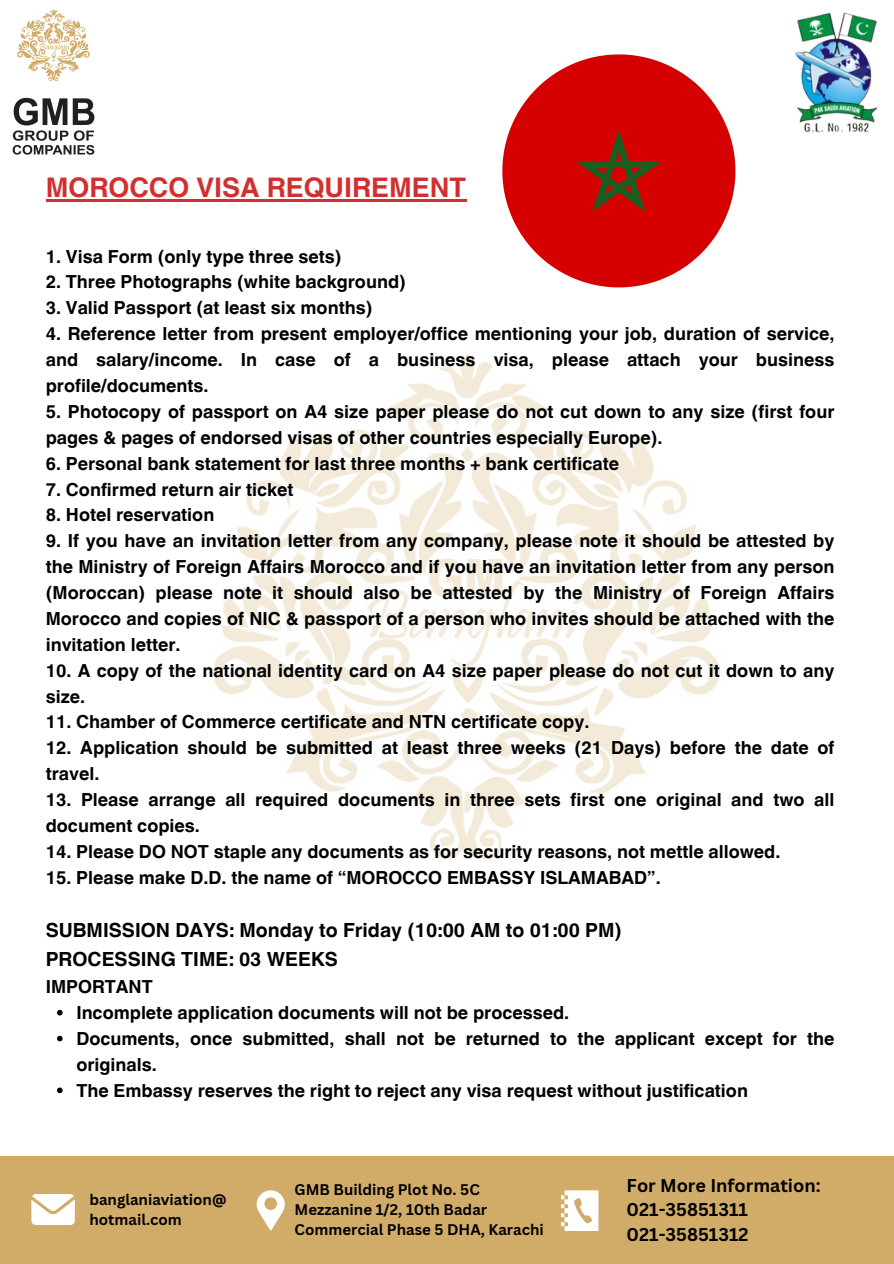
<style>
.page{position:relative;width:894px;height:1264px;background:#fff}
.page>*{position:absolute;margin:0;border:0;box-sizing:border-box;transform-origin:0 0}
.t1{font:700 27px "Helvetica World";color:#d32f2f}
.t2{font:700 19.5px "Helvetica World";color:#000}
.t3{font:700 18px/25.8px "Helvetica World";color:#000}
.t4{font:700 18px "Canva Sans";color:#000}
.t5{font:700 15px/20.2px "Canva Sans";color:#000}
</style>
<div class="page">
<img style="left:213px;top:354px;width:507px;height:506px">
<img style="left:12px;top:9px;width:83px;height:146px">
<img style="left:795px;top:12px;width:83px;height:121px">
<div style="left:0;top:1155px;width:893px;height:108px;background:#d1ac69"></div>
<svg style="left:256px;top:1190px;width:29px;height:40px"></svg>
<svg style="left:31px;top:1194px;width:44px;height:30px"></svg>
<svg style="left:561px;top:1190px;width:37px;height:40px"></svg>
<svg style="left:57px;top:1009px;width:6px;height:6px"></svg>
<svg style="left:57px;top:1035px;width:6px;height:6px"></svg>
<svg style="left:57px;top:1087px;width:6px;height:6px"></svg>
<hr style="left:46px;top:199px;width:420px;height:3px;background:#d32f2f">
<svg style="left:502px;top:54px;width:233px;height:233px;fill:#d50000"></svg>
<svg style="left:576px;top:130px;width:85px;height:82px;background:#a11a08"></svg>
<p class="t1" style="left:46px;top:166px;width:422px">MOROCCO VISA REQUIREMENT</p>
<p class="t3" style="left:46px;top:241px;width:297px">1. Visa Form (only type three sets)</p>
<p class="t3" style="left:46px;top:267px;width:361px">2. Three Photographs (white background)</p>
<p class="t3" style="left:46px;top:293px;width:328px">3. Valid Passport (at least six months)</p>
<p class="t3" style="left:46px;top:319px;width:790px;text-align:justify">4. Reference letter from present employer/office mentioning your job, duration of service, and salary/income. In case of a business visa, please attach your business profile/documents.</p>
<p class="t3" style="left:46px;top:397px;width:790px">5. Photocopy of passport on A4 size paper please do not cut down to any size (first four pages &amp; pages of endorsed visas of other countries especially Europe).</p>
<p class="t3" style="left:46px;top:448px;width:574px">6. Personal bank statement for last three months + bank certificate</p>
<p class="t3" style="left:46px;top:474px;width:249px">7. Confirmed return air ticket</p>
<p class="t3" style="left:46px;top:500px;width:170px">8. Hotel reservation</p>
<p class="t3" style="left:46px;top:526px;width:790px;text-align:justify">9. If you have an invitation letter from any company, please note it should be attested by the Ministry of Foreign Affairs Morocco and if you have an invitation letter from any person (Moroccan) please note it should also be attested by the Ministry of Foreign Affairs Morocco and copies of NIC &amp; passport of a person who invites should be attached with the invitation letter.</p>
<p class="t3" style="left:46px;top:655px;width:790px">10. A copy of the national identity card on A4 size paper please do not cut it down to any size.</p>
<p class="t3" style="left:46px;top:707px;width:545px">11. Chamber of Commerce certificate and NTN certificate copy.</p>
<p class="t3" style="left:46px;top:733px;width:790px">12. Application should be submitted at least three weeks (21 Days) before the date of travel.</p>
<p class="t3" style="left:46px;top:785px;width:790px">13. Please arrange all required documents in three sets first one original and two all document copies.</p>
<p class="t3" style="left:46px;top:836px;width:736px">14. Please DO NOT staple any documents as for security reasons, not mettle allowed.</p>
<p class="t3" style="left:46px;top:862px;width:616px">15. Please make D.D. the name of “MOROCCO EMBASSY ISLAMABAD”.</p>
<p class="t2" style="left:46px;top:913px;width:577px">SUBMISSION DAYS: Monday to Friday (10:00 AM to 01:00 PM)</p>
<p class="t2" style="left:46px;top:943px;width:294px">PROCESSING TIME: 03 WEEKS</p>
<p class="t3" style="left:46px;top:971px;width:108px">IMPORTANT</p>
<p class="t3" style="left:76px;top:997px;width:494px">Incomplete application documents will not be processed.</p>
<p class="t3" style="left:76px;top:1023px;width:759px">Documents, once submitted, shall not be returned to the applicant except for the originals.</p>
<p class="t3" style="left:76px;top:1075px;width:673px">The Embassy reserves the right to reject any visa request without justification</p>
<p class="t5" style="left:89px;top:1188px;width:138px">banglaniaviation@ hotmail.com</p>
<p class="t5" style="left:294px;top:1178px;width:251px">GMB Building Plot No. 5C<br>Mezzanine 1/2, 10th Badar<br>Commercial Phase 5 DHA, Karachi</p>
<p class="t4" style="left:626px;top:1172px;width:195px">For More Information:</p>
<p class="t4" style="left:626px;top:1196px;width:123px">021-35851311</p>
<p class="t4" style="left:626px;top:1221px;width:123px">021-35851312</p>
</div>
